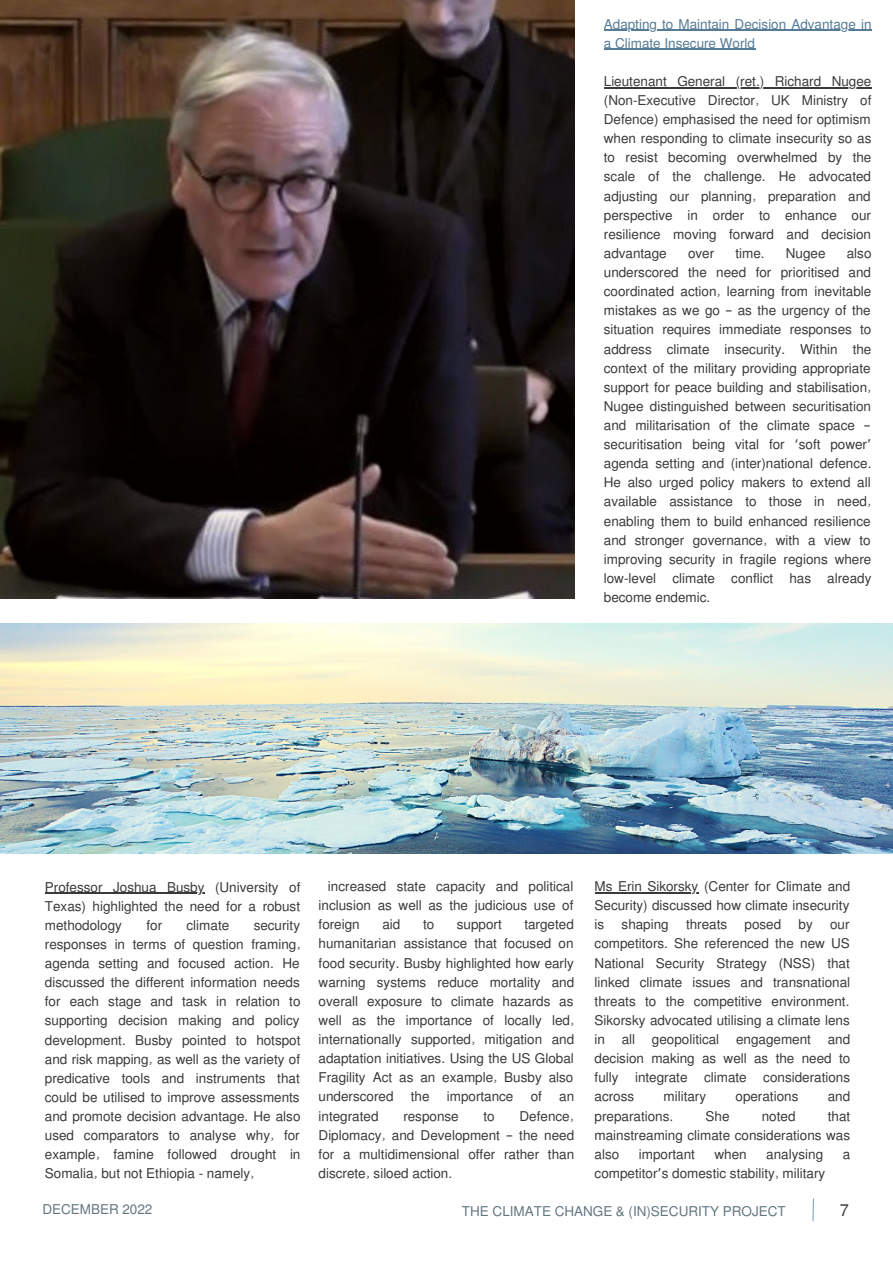
<style>
.page{position:relative;width:893px;height:1264px;background:#fff}
.page>*{position:absolute;margin:0;border:0;box-sizing:border-box;transform-origin:0 0}
.t1{font:16.5px "Mukti";color:#3b3939}
.t2{font:13.5px/19px "Mukti";color:#3b3939;text-align:justify}
.t3{font:13.5px/19px "Mukti";color:#567b96}
.t4{font:13.5px "Mukti";color:#637680}
.s1{font-family:"Noto Sans Gurmukhi"}
</style>
<div class="page">
<img style="left:0;top:0;width:574px;height:599px">
<img style="left:0;top:623px;width:892px;height:231px">
<svg style="left:812px;top:1198px;width:2px;height:23px"></svg>
<hr style="left:603px;top:30px;width:268px;height:1px;background:#567b96">
<hr style="left:603px;top:49px;width:152px;height:1px;background:#567b96">
<hr style="left:603px;top:87px;width:268px;height:1px;background:#3b3939">
<hr style="left:45px;top:892px;width:159px;height:1px;background:#3b3939">
<hr style="left:594px;top:892px;width:104px;height:1px;background:#3b3939">
<p class="t3" style="left:603px;top:14px;width:269px">Adapting to Maintain Decision Advantage in a Climate Insecure World</p>
<p class="t2" style="left:603px;top:71px;width:269px">Lieutenant General (ret.) Richard Nugee (Non-Executive Director, UK Ministry of Defence) emphasised the need for optimism when responding to climate insecurity so as to resist becoming overwhelmed by the scale of the challenge. He advocated adjusting our planning, preparation and perspective in order to enhance our resilience moving forward and decision advantage</p>
<p class="t2" style="left:603px;top:243px;width:269px;text-indent:243px">also underscored the need for prioritised and coordinated action, learning from inevitable mistakes as we go <span class="s1">–</span> as the urgency of the situation requires immediate responses to address climate insecurity. Within the context of the military providing appropriate support for peace building and stabilisation, Nugee distinguished between securitisation and militarisation of the climate space <span class="s1">– </span>securitisation being vital for <span class="s1">‘</span>soft power<span class="s1">’ </span>agenda setting and (inter)national defence.<br>He also urged policy makers to extend all available assistance to those in need, enabling them to build enhanced resilience and stronger governance, with a view to improving security in fragile regions where low-level climate conflict has already become endemic.</p>
<p class="t2" style="left:688px;top:243px;width:28px">over</p>
<p class="t2" style="left:735px;top:243px;width:31px">time.</p>
<p class="t2" style="left:785px;top:243px;width:41px">Nugee</p>
<p class="t2" style="left:594px;top:876px;width:257px">Ms Erin Sikorsky (Center for Climate and Security) discussed how climate insecurity is</p>
<p class="t2" style="left:318px;top:876px;width:256px;text-indent:9px">increased state capacity and political inclusion as well as the judicious use of foreign</p>
<p class="t2" style="left:45px;top:876px;width:257px">Professor Joshua Busby (University of Texas) highlighted the need for a robust methodology</p>
<p class="t2" style="left:318px;top:914px;width:257px;text-indent:206px">targeted humanitarian assistance that focused on food security. Busby highlighted how early warning systems reduce mortality and overall exposure to climate hazards as well as the importance of locally led, internationally supported, mitigation and adaptation initiatives. Using the US Global Fragility Act as an example, Busby also underscored</p>
<p class="t2" style="left:382px;top:914px;width:19px">aid</p>
<p class="t2" style="left:423px;top:914px;width:13px">to</p>
<p class="t2" style="left:457px;top:914px;width:46px">support</p>
<p class="t2" style="left:621px;top:914px;width:49px">shaping</p>
<p class="t2" style="left:686px;top:914px;width:43px">threats</p>
<p class="t2" style="left:744px;top:914px;width:38px">posed</p>
<p class="t2" style="left:798px;top:914px;width:16px">by</p>
<p class="t2" style="left:146px;top:914px;width:17px">for</p>
<p class="t2" style="left:186px;top:914px;width:44px">climate</p>
<p class="t2" style="left:45px;top:914px;width:257px;text-indent:209px">security responses in terms of question framing, agenda setting and focused action. He discussed the different information needs for each stage and task in relation to supporting decision making and policy development. Busby pointed to hotspot and risk mapping, as well as the variety of predicative tools and instruments that could be utilised to improve assessments and promote decision advantage. He also used comparators to analyse why, for example, famine followed drought in Somalia, but not Ethiopia - namely,</p>
<p class="t2" style="left:594px;top:914px;width:257px;text-indent:235px">our competitors. She referenced the new US National Security Strategy (NSS) that linked climate issues and transnational threats to the competitive environment.<br>Sikorsky advocated utilising a climate lens in all geopolitical engagement and decision making as well as the need to fully integrate climate considerations across</p>
<p class="t2" style="left:411px;top:1086px;width:20px">the</p>
<p class="t2" style="left:447px;top:1086px;width:68px">importance</p>
<p class="t2" style="left:530px;top:1086px;width:13px">of</p>
<p class="t2" style="left:559px;top:1086px;width:16px">an</p>
<p class="t2" style="left:663px;top:1086px;width:44px">military</p>
<p class="t2" style="left:735px;top:1086px;width:64px">operations</p>
<p class="t2" style="left:827px;top:1086px;width:24px">and</p>
<p class="t2" style="left:594px;top:1105px;width:80px">preparations.</p>
<p class="t2" style="left:705px;top:1105px;width:25px">She</p>
<p class="t2" style="left:761px;top:1105px;width:35px">noted</p>
<p class="t2" style="left:318px;top:1105px;width:257px;text-indent:201px">Defence, Diplomacy, and Development <span class="s1">–</span> the need for a multidimensional offer rather than discrete, siloed action.</p>
<p class="t2" style="left:318px;top:1105px;width:61px">integrated</p>
<p class="t2" style="left:403px;top:1105px;width:57px">response</p>
<p class="t2" style="left:483px;top:1105px;width:13px">to</p>
<p class="t2" style="left:594px;top:1105px;width:257px;text-indent:233px">that mainstreaming climate considerations was also</p>
<p class="t2" style="left:638px;top:1143px;width:58px">important</p>
<p class="t2" style="left:714px;top:1143px;width:34px">when</p>
<p class="t2" style="left:766px;top:1143px;width:58px">analysing</p>
<p class="t2" style="left:842px;top:1143px;width:9px">a</p>
<p class="t2" style="left:594px;top:1162px;width:232px">competitor<span class="s1">’</span>s domestic stability, military</p>
<p class="t4" style="left:462px;top:1201px;width:325px">THE CLIMATE CHANGE &amp; (IN)SECURITY PROJECT</p>
<p class="t4" style="left:42px;top:1199px;width:112px">DECEMBER 2022</p>
<p class="t1" style="left:839px;top:1198px;width:11px">7</p>
</div>
